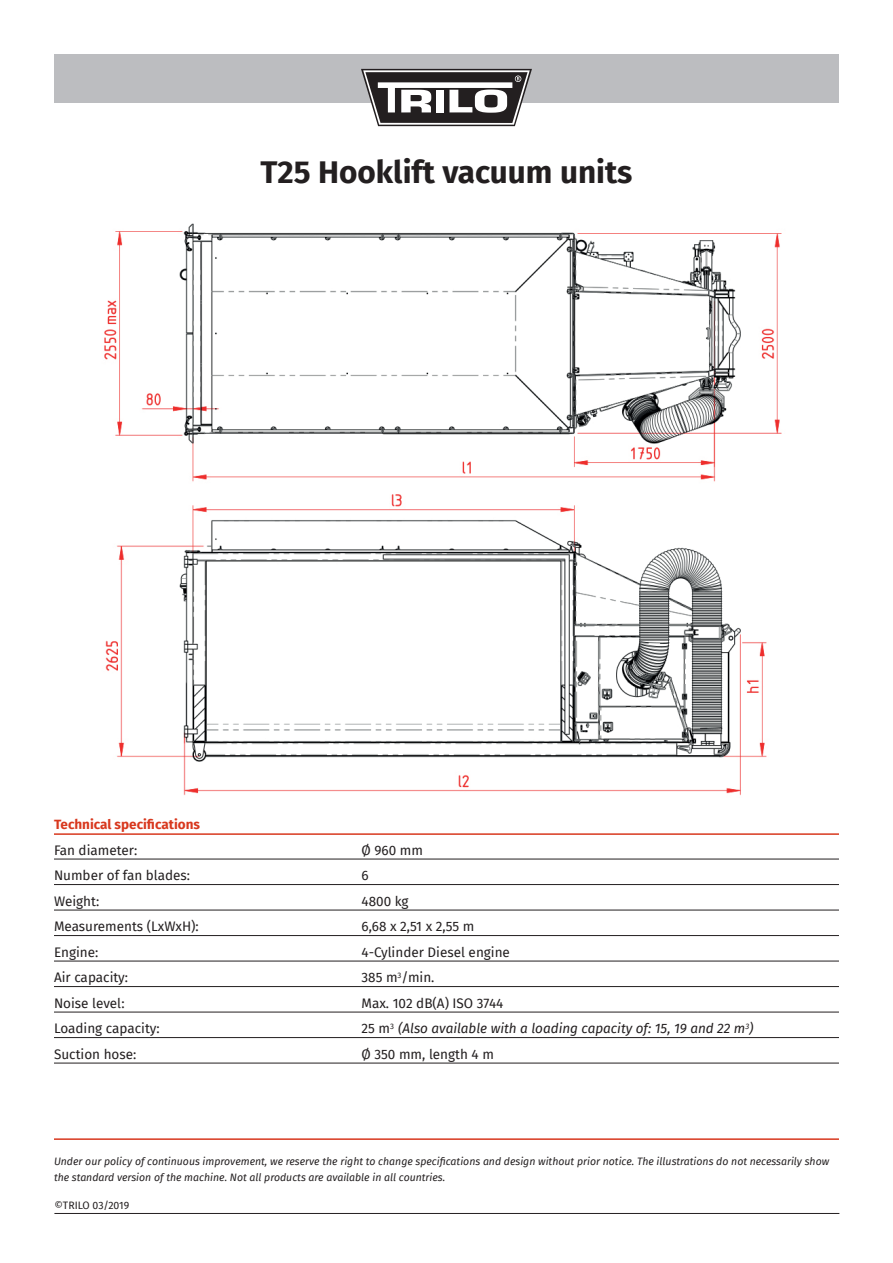
<style>
.page{position:relative;width:893px;height:1263px;background:#fff}
.page>*{position:absolute;margin:0;border:0;box-sizing:border-box;transform-origin:0 0}
.t1{font:700 31.5px "Fira Sans";color:#231f20}
.t2{font:13.5px "Fira Sans";color:#231f20}
.t3{font:italic 13.5px "Fira Sans";color:#231f20}
.t4{font:700 13.5px "Fira Sans";color:#d8381e}
.t5{font:italic 10.5px/16.5px "Fira Sans";color:#231f20}
.t6{font:10.5px "Fira Sans";color:#231f20}
.s1{font-style:normal}
</style>
<div class="page">
<hr style="left:54px;top:1138px;width:785px;height:2px;background:#d8381e">
<hr style="left:54px;top:1213px;width:785px;height:1px;background:#231f20">
<img style="left:104px;top:223px;width:678px;height:573px">
<div style="left:54px;top:54px;width:785px;height:48px;background:#bcbdc0"></div>
<svg style="left:361px;top:69px;width:171px;height:57px"></svg>
<hr style="left:54px;top:833px;width:785px;height:2px;background:#d8381e">
<hr style="left:54px;top:859px;width:785px;height:1px;background:#231f20">
<hr style="left:54px;top:884px;width:785px;height:1px;background:#231f20">
<hr style="left:54px;top:910px;width:785px;height:1px;background:#231f20">
<hr style="left:54px;top:935px;width:785px;height:1px;background:#231f20">
<hr style="left:54px;top:961px;width:785px;height:1px;background:#231f20">
<hr style="left:54px;top:986px;width:785px;height:1px;background:#231f20">
<hr style="left:54px;top:1012px;width:785px;height:1px;background:#231f20">
<hr style="left:54px;top:1037px;width:785px;height:1px;background:#231f20">
<hr style="left:54px;top:1063px;width:785px;height:1px;background:#231f20">
<h1 class="t1" style="left:260px;top:145px;width:373px">T25 Hooklift vacuum units</h1>
<p class="t4" style="left:54px;top:813px;width:147px">Technical specifications</p>
<p class="t2" style="left:54px;top:840px;width:85px">Fan diameter:</p>
<p class="t2" style="left:362px;top:840px;width:63px">Ø 960 mm</p>
<p class="t2" style="left:54px;top:865px;width:138px">Number of fan blades:</p>
<p class="t2" style="left:362px;top:865px;width:9px">6</p>
<p class="t2" style="left:54px;top:891px;width:47px">Weight:</p>
<p class="t2" style="left:362px;top:891px;width:49px">4800 kg</p>
<p class="t2" style="left:54px;top:916px;width:146px">Measurements (LxWxH):</p>
<p class="t2" style="left:362px;top:916px;width:114px">6,68 x 2,51 x 2,55 m</p>
<p class="t2" style="left:54px;top:942px;width:46px">Engine:</p>
<p class="t2" style="left:362px;top:942px;width:150px">4-Cylinder Diesel engine</p>
<p class="t2" style="left:54px;top:967px;width:76px">Air capacity:</p>
<p class="t2" style="left:362px;top:967px;width:74px">385 m<sup>3</sup>/min.</p>
<p class="t2" style="left:54px;top:993px;width:72px">Noise level:</p>
<p class="t2" style="left:362px;top:993px;width:143px">Max. 102 dB(A) ISO 3744</p>
<p class="t2" style="left:54px;top:1018px;width:107px">Loading capacity:</p>
<p class="t3" style="left:362px;top:1018px;width:394px"><span class="s1">25 m</span><sup>3</sup> (Also available with a loading capacity of: 15, 19 and 22 m<sup>3</sup>)</p>
<p class="t2" style="left:54px;top:1044px;width:84px">Suction hose:</p>
<p class="t2" style="left:362px;top:1044px;width:134px">Ø 350 mm, length 4 m</p>
<p class="t5" style="left:54px;top:1152px;width:777px">Under our policy of continuous improvement, we reserve the right to change specifications and design without prior notice. The illustrations do not necessarily show the standard version of the machine. Not all products are available in all countries.</p>
<p class="t6" style="left:54px;top:1197px;width:76px">©TRILO 03/2019</p>
</div>
